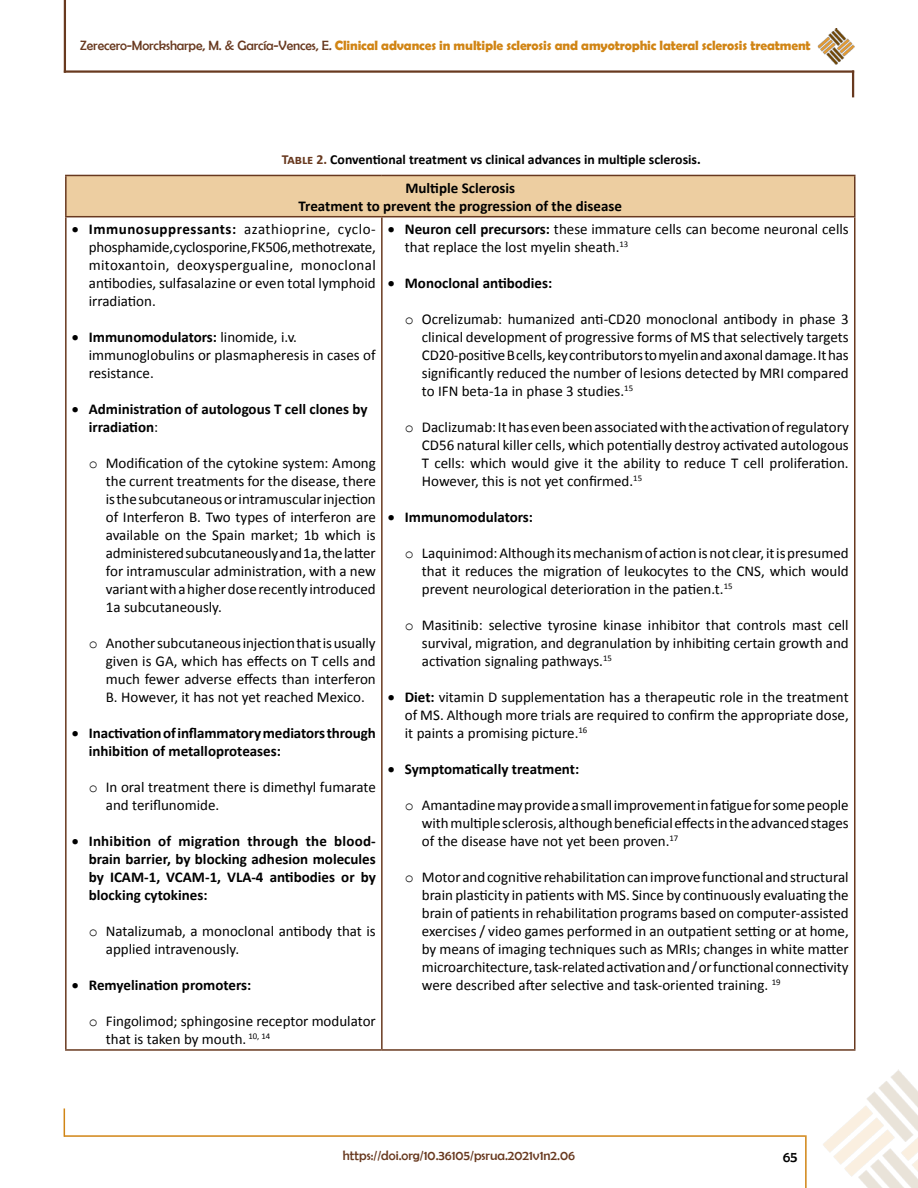
<style>
.page{position:relative;width:918px;height:1188px;background:#fff}
.page>*{position:absolute;margin:0;border:0;box-sizing:border-box;transform-origin:0 0}
.t1{font:15px/18px "Calibri";color:#000;text-align:justify}
.t2{font:700 15px/18px "Calibri";color:#000}
.t3{font:15px "Berlin Sans FB";color:#000}
.t4{font:700 13.8px "Calibri";color:#000}
.t5{font:700 13.5px "Berlin Sans FB Demi";letter-spacing:-.01em;color:#d18515}
.t6{font:13.5px "Berlin Sans FB";color:#68391f}
.s1{font-family:"Berlin Sans FB";font-weight:400;color:#68391f}
.s2{font-family:"Berlin Sans FB";font-weight:400;font-style:italic;color:#68391f}
.s3{color:#68391f}
.s4{font-weight:700}
.s5{font-weight:400}
.s6{font-family:"Courier New"}
</style>
<div class="page">
<div style="left:66px;top:175px;width:789px;height:42px;background:#edcea1"></div>
<hr style="left:65px;top:217px;width:2px;height:832px;background:#68391f">
<hr style="left:381px;top:217px;width:2px;height:832px;background:#68391f">
<hr style="left:854px;top:217px;width:2px;height:832px;background:#68391f">
<hr style="left:65px;top:1049px;width:317px;height:2px;background:#68391f">
<hr style="left:382px;top:1049px;width:474px;height:2px;background:#68391f">
<hr style="left:65px;top:175px;width:317px;height:1px;background:#68391f">
<hr style="left:65px;top:176px;width:2px;height:40px;background:#68391f">
<hr style="left:382px;top:175px;width:474px;height:1px;background:#68391f">
<hr style="left:854px;top:176px;width:2px;height:40px;background:#68391f">
<hr style="left:65px;top:216px;width:317px;height:1px;background:#68391f">
<hr style="left:382px;top:216px;width:474px;height:1px;background:#68391f">
<hr style="left:64px;top:1135px;width:741px;height:2px;background:#d18515">
<hr style="left:805px;top:1135px;width:2px;height:53px;background:#d18515">
<svg style="left:64px;top:1108px;width:1px;height:29px"></svg>
<hr style="left:64px;top:70px;width:790px;height:3px;background:#68391f">
<hr style="left:64px;top:0;width:2px;height:73px;background:#68391f">
<hr style="left:852px;top:70px;width:2px;height:27px;background:#68391f">
<img style="left:823px;top:1069px;width:95px;height:119px">
<img style="left:818px;top:28px;width:36px;height:37px">
<p class="t5" style="left:80px;top:38px;width:732px"><span class="s1">Zerecero-Morcksharpe, M. &amp; García-Vences, E</span><span class="s2">.</span>Clinical advances in multiple sclerosis and amyotrophic lateral sclerosis treatment</p>
<p class="t4" style="left:282px;top:151px;width:420px"><span class="s3">Table 2.</span> Conventional treatment vs clinical advances in multiple sclerosis.</p>
<p class="t2" style="left:299px;top:178px;width:325px;text-align:center">Multiple Sclerosis<br>Treatment to prevent the progression of the disease</p>
<p class="t1" style="left:89px;top:219px;width:289px;text-indent:-17px">• <span class="s4">Immunosuppressants:</span> azathioprine, cyclo&shy;phosphamide, cyclosporine, FK506, methotrexate, mitoxantoin, deoxyspergualine, monoclonal antibodies, sulfasalazine or even total lymphoid irradiation.</p>
<p class="t1" style="left:89px;top:327px;width:288px;text-align:left;text-indent:-17px">• <span class="s4">Immunomodulators:</span> linomide, i.v. immunoglobulins or plasmapheresis in cases of resistance.</p>
<p class="t2" style="left:89px;top:399px;width:280px;text-indent:-17px">• Administration of autologous T cell clones by irradiation<span class="s5">:</span></p>
<p class="t1" style="left:106px;top:453px;width:272px;text-indent:-17px"><span class="s6">o</span> Modification of the cytokine system: Among the current treatments for the disease, there is the subcutaneous or intramuscular injection of Interferon B. Two types of interferon are available on the Spain market; 1b which is administered subcutaneously and 1a, the latter for intramuscular administration, with a new variant with a higher dose recently introduced 1a subcutaneously.</p>
<p class="t1" style="left:106px;top:633px;width:271px;text-indent:-17px"><span class="s6">o</span> Another subcutaneous injection that is usually given is GA, which has effects on T cells and much fewer adverse effects than interferon B. However, it has not yet reached Mexico.</p>
<p class="t2" style="left:89px;top:723px;width:289px;text-indent:-17px">• Inactivation of inflammatory mediators through inhibition of metalloproteases:</p>
<p class="t1" style="left:106px;top:777px;width:272px;text-indent:-17px"><span class="s6">o</span> In oral treatment there is dimethyl fumarate and teriflunomide.</p>
<p class="t2" style="left:89px;top:831px;width:289px;text-align:justify;text-indent:-17px">• Inhibition of migration through the blood&shy;brain barrier, by blocking adhesion molecules by ICAM-1, VCAM-1, VLA-4 antibodies or by blocking cytokines:</p>
<p class="t1" style="left:106px;top:921px;width:271px;text-indent:-17px"><span class="s6">o</span> Natalizumab, a monoclonal antibody that is applied intravenously.</p>
<p class="t2" style="left:72px;top:975px;width:181px">• Remyelination promoters:</p>
<p class="t1" style="left:106px;top:1011px;width:271px;text-indent:-17px"><span class="s6">o</span> Fingolimod; sphingosine receptor modulator that is taken by mouth. <sup>10,</sup> <sup>14</sup></p>
<p class="t1" style="left:405px;top:219px;width:445px;text-indent:-17px">• <span class="s4">Neuron cell precursors:</span> these immature cells can become neuronal cells that replace the lost myelin sheath.<sup>13</sup></p>
<p class="t2" style="left:388px;top:273px;width:166px">• Monoclonal antibodies:</p>
<p class="t1" style="left:422px;top:309px;width:428px;text-indent:-17px"><span class="s6">o</span> Ocrelizumab: humanized anti-CD20 monoclonal antibody in phase 3 clinical development of progressive forms of MS that selectively targets CD20-positive B cells, key contributors to myelin and axonal damage. It has significantly reduced the number of lesions detected by MRI compared to IFN beta-1a in phase 3 studies.<sup>15</sup></p>
<p class="t1" style="left:422px;top:417px;width:428px;text-indent:-17px"><span class="s6">o</span> Daclizumab: It has even been associated with the activation of regulatory CD56 natural killer cells, which potentially destroy activated autologous T cells: which would give it the ability to reduce T cell proliferation.<br>However, this is not yet confirmed.<sup>15</sup></p>
<p class="t2" style="left:388px;top:507px;width:147px">• Immunomodulators:</p>
<p class="t1" style="left:422px;top:543px;width:428px;text-indent:-17px"><span class="s6">o</span> Laquinimod: Although its mechanism of action is not clear, it is presumed that it reduces the migration of leukocytes to the CNS, which would prevent neurological deterioration in the patien.t.<sup>15</sup></p>
<p class="t1" style="left:422px;top:615px;width:428px;text-indent:-17px"><span class="s6">o</span> Masitinib: selective tyrosine kinase inhibitor that controls mast cell survival, migration, and degranulation by inhibiting certain growth and activation signaling pathways.<sup>15</sup></p>
<p class="t1" style="left:405px;top:687px;width:445px;text-indent:-17px">• <span class="s4">Diet:</span> vitamin D supplementation has a therapeutic role in the treatment of MS. Although more trials are required to confirm the appropriate dose, it paints a promising picture.<sup>16</sup></p>
<p class="t2" style="left:388px;top:759px;width:193px">• Symptomatically treatment:</p>
<p class="t1" style="left:422px;top:795px;width:428px;text-indent:-17px"><span class="s6">o</span> Amantadine may provide a small improvement in fatigue for some people with multiple sclerosis, although beneficial effects in the advanced stages of the disease have not yet been proven.<sup>17</sup></p>
<p class="t1" style="left:422px;top:867px;width:428px;text-indent:-17px"><span class="s6">o</span> Motor and cognitive rehabilitation can improve functional and structural brain plasticity in patients with MS. Since by continuously evaluating the brain of patients in rehabilitation programs based on computer-assisted exercises / video games performed in an outpatient setting or at home, by means of imaging techniques such as MRIs; changes in white matter microarchitecture, task-related activation and / or functional connectivity were described after selective and task-oriented training. <sup>19</sup></p>
<p class="t6" style="left:343px;top:1148px;width:234px">https://doi.org/10.36105/psrua.2021v1n2.06</p>
<p class="t3" style="left:783px;top:1148px;width:16px">65</p>
</div>
